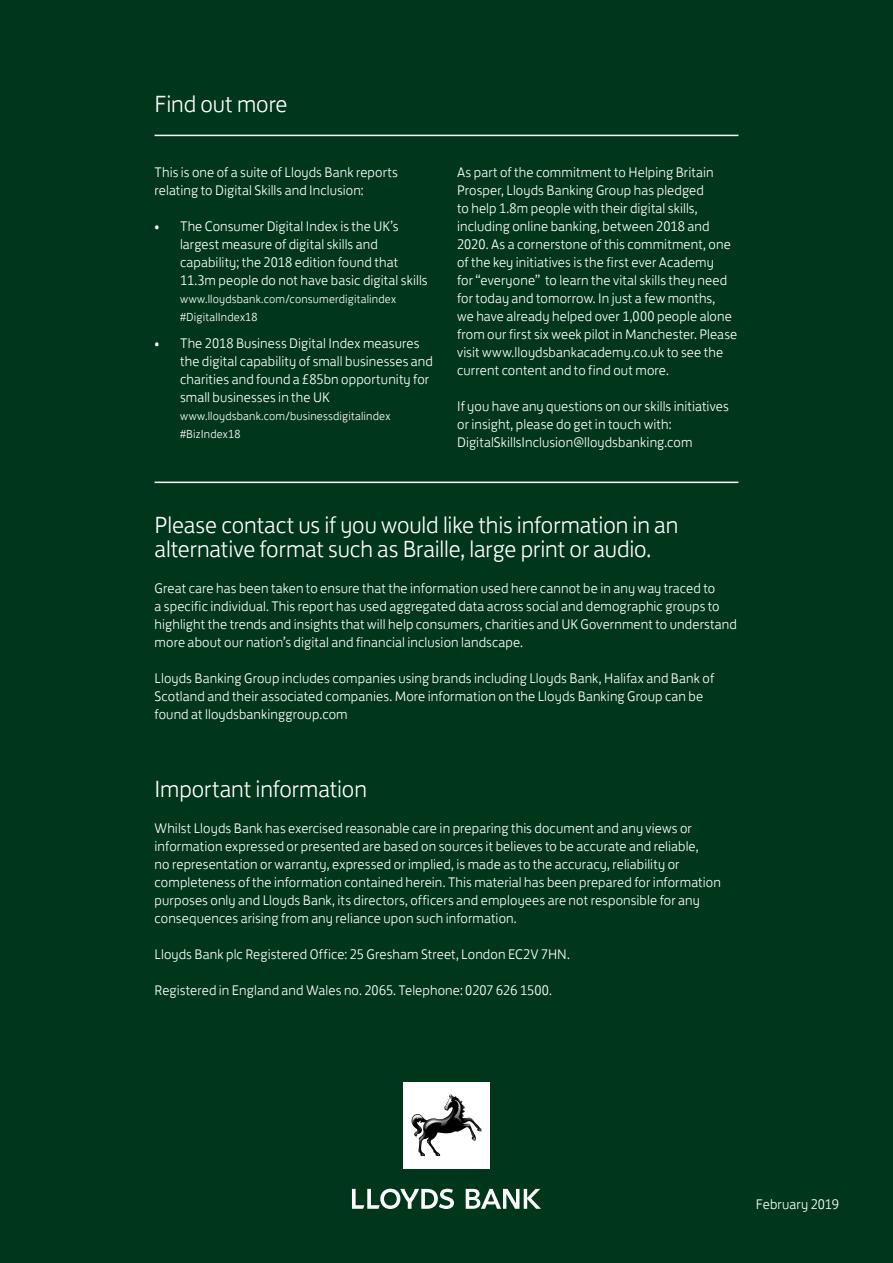
<style>
.page{position:relative;width:893px;height:1263px;background:#00361a}
.page>*{position:absolute;margin:0;border:0;box-sizing:border-box;transform-origin:0 0}
.LB_Body{font:300 24px/24px "FS Jack";letter-spacing:-.005em;color:#fff}
.LB_Body-2{font:300 14.25px/18px "FS Jack";letter-spacing:.005em;color:#fff}
.t1{font:300 12px/18px "FS Jack";letter-spacing:.015em;color:#fff}
</style>
<div class="page">
<div style="left:403px;top:1082px;width:87px;height:87px;background:#fff"></div>
<svg style="left:352px;top:1189px;width:102px;height:20px"></svg>
<svg style="left:466px;top:1189px;width:75px;height:20px"></svg>
<img style="left:412px;top:1094px;width:41px;height:42px">
<svg style="left:413px;top:1099px;width:49px;height:31px"></svg>
<hr style="left:155px;top:135px;width:583px;height:1px;background:#fff">
<hr style="left:155px;top:482px;width:583px;height:1px;background:#fff">
<p class="LB_Body" style="left:155px;top:90px;width:135px">Find out more</p>
<p class="LB_Body-2" style="left:155px;top:162px;width:245px">This is one of a suite of Lloyds Bank reports relating to Digital Skills and Inclusion:</p>
<p class="LB_Body-2" style="left:180px;top:216px;width:249px;text-indent:-26px">• The Consumer Digital Index is the UK’s largest measure of digital skills and capability; the 2018 edition found that 11.3m people do not have basic digital skills</p>
<p class="t1" style="left:180px;top:289px;width:218px">www.lloydsbank.com/consumerdigitalindex #DigitalIndex18</p>
<p class="LB_Body-2" style="left:180px;top:333px;width:254px;text-indent:-26px">• The 2018 Business Digital Index measures the digital capability of small businesses and charities and found a £85bn opportunity for small businesses in the UK</p>
<p class="t1" style="left:180px;top:406px;width:212px">www.lloydsbank.com/businessdigitalindex #BizIndex18</p>
<p class="LB_Body-2" style="left:457px;top:162px;width:282px">As part of the commitment to Helping Britain Prosper, Lloyds Banking Group has pledged<br>to help 1.8m people with their digital skills, including online banking, between 2018 and 2020. As a cornerstone of this commitment, one of the key initiatives is the first ever Academy<br>for “everyone” to learn the vital skills they need for today and tomorrow. In just a few months,<br>we have already helped over 1,000 people alone from our first six week pilot in Manchester. Please visit www.lloydsbankacademy.co.uk to see the current content and to find out more.</p>
<p class="LB_Body-2" style="left:457px;top:396px;width:273px">If you have any questions on our skills initiatives or insight, please do get in touch with:<br>DigitalSkillsInclusion@lloydsbanking.com</p>
<p class="LB_Body" style="left:155px;top:510px;width:525px">Please contact us if you would like this information in an alternative format such as Braille, large print or audio.</p>
<p class="LB_Body-2" style="left:155px;top:578px;width:584px">Great care has been taken to ensure that the information used here cannot be in any way traced to<br>a specific individual. This report has used aggregated data across social and demographic groups to highlight the trends and insights that will help consumers, charities and UK Government to understand more about our nation’s digital and financial inclusion landscape.</p>
<p class="LB_Body-2" style="left:155px;top:668px;width:561px">Lloyds Banking Group includes companies using brands including Lloyds Bank, Halifax and Bank of<br>Scotland and their associated companies. More information on the Lloyds Banking Group can be found at lloydsbankinggroup.com</p>
<p class="LB_Body" style="left:155px;top:774px;width:214px">Important information</p>
<p class="LB_Body-2" style="left:155px;top:818px;width:568px">Whilst Lloyds Bank has exercised reasonable care in preparing this document and any views or information expressed or presented are based on sources it believes to be accurate and reliable,<br>no representation or warranty, expressed or implied, is made as to the accuracy, reliability or completeness of the information contained herein. This material has been prepared for information purposes only and Lloyds Bank, its directors, officers and employees are not responsible for any consequences arising from any reliance upon such information.</p>
<p class="LB_Body-2" style="left:155px;top:944px;width:417px">Lloyds Bank plc Registered Office: 25 Gresham Street, London EC2V 7HN.</p>
<p class="LB_Body-2" style="left:155px;top:980px;width:399px">Registered in England and Wales no. 2065. Telephone: 0207 626 1500.</p>
<p class="LB_Body-2" style="left:756px;top:1194px;width:85px">February 2019</p>
</div>
